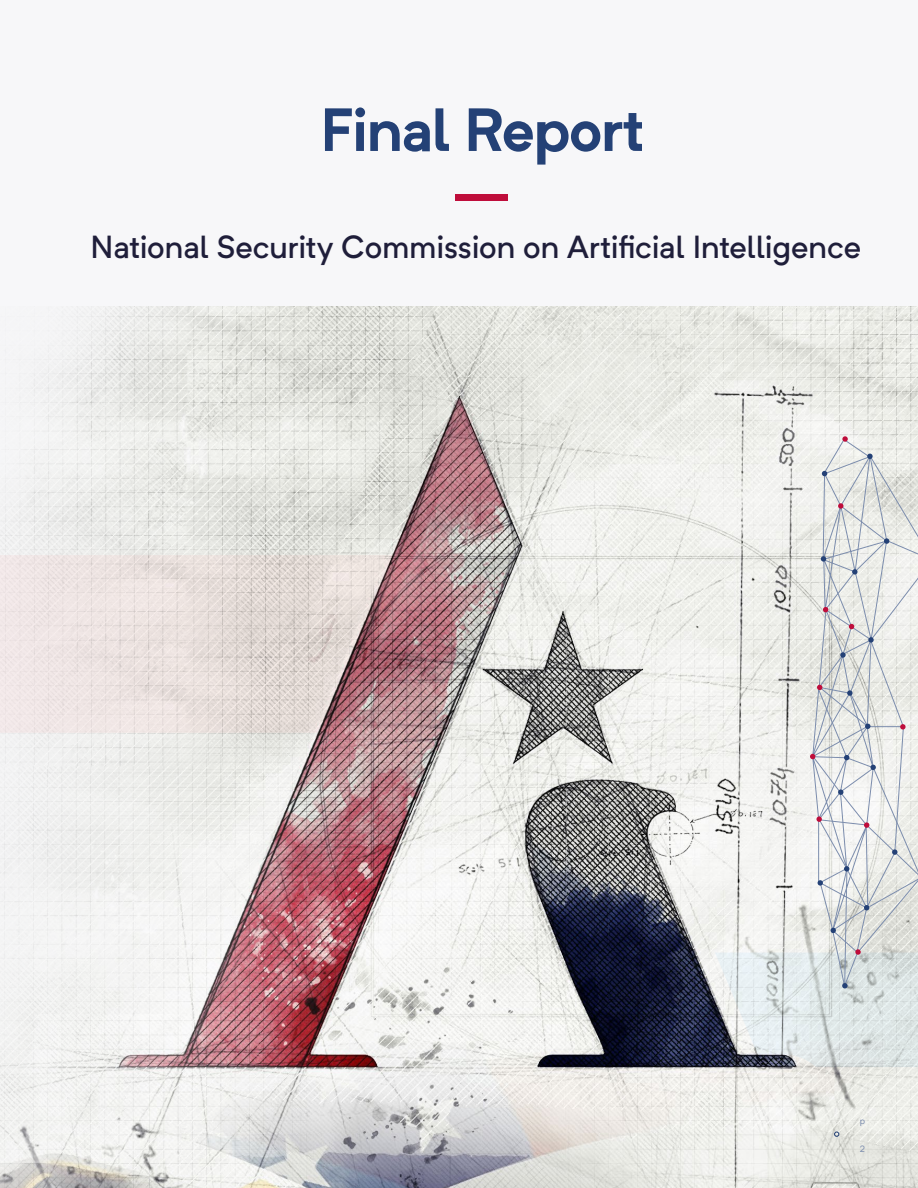
<style>
.page{position:relative;width:918px;height:1188px;background:#f7f7f9}
.page>*{position:absolute;margin:0;border:0;box-sizing:border-box;transform-origin:0 0}
.t1{font:700 60px "Neutrif Pro";letter-spacing:-.035em;color:#244176}
.t2{font:500 31.5px "Neutrif Pro";letter-spacing:-.01em;color:#1f1e3a}
.t3{font:9px "Neutrif Pro";color:#7c8dad}
</style>
<div class="page">
<img style="left:0;top:307px;width:918px;height:881px">
<svg style="left:0;top:555px;width:412px;height:178px;background:#ddcecd"></svg>
<svg style="left:834px;top:1132px;width:5px;height:5px"></svg>
<div style="left:455px;top:194px;width:53px;height:7px;background:#bf0d3b"></div>
<svg style="left:715px;top:436px;width:203px;height:631px"></svg>
<h1 class="t1" style="left:320px;top:89px;width:326px">Final Report</h1>
<p class="t2" style="left:91px;top:226px;width:772px">National Security Commission on Artificial Intelligence</p>
<p class="t3" style="left:860px;top:1115px;width:7px">p</p>
<p class="t3" style="left:860px;top:1143px;width:7px">2</p>
</div>
